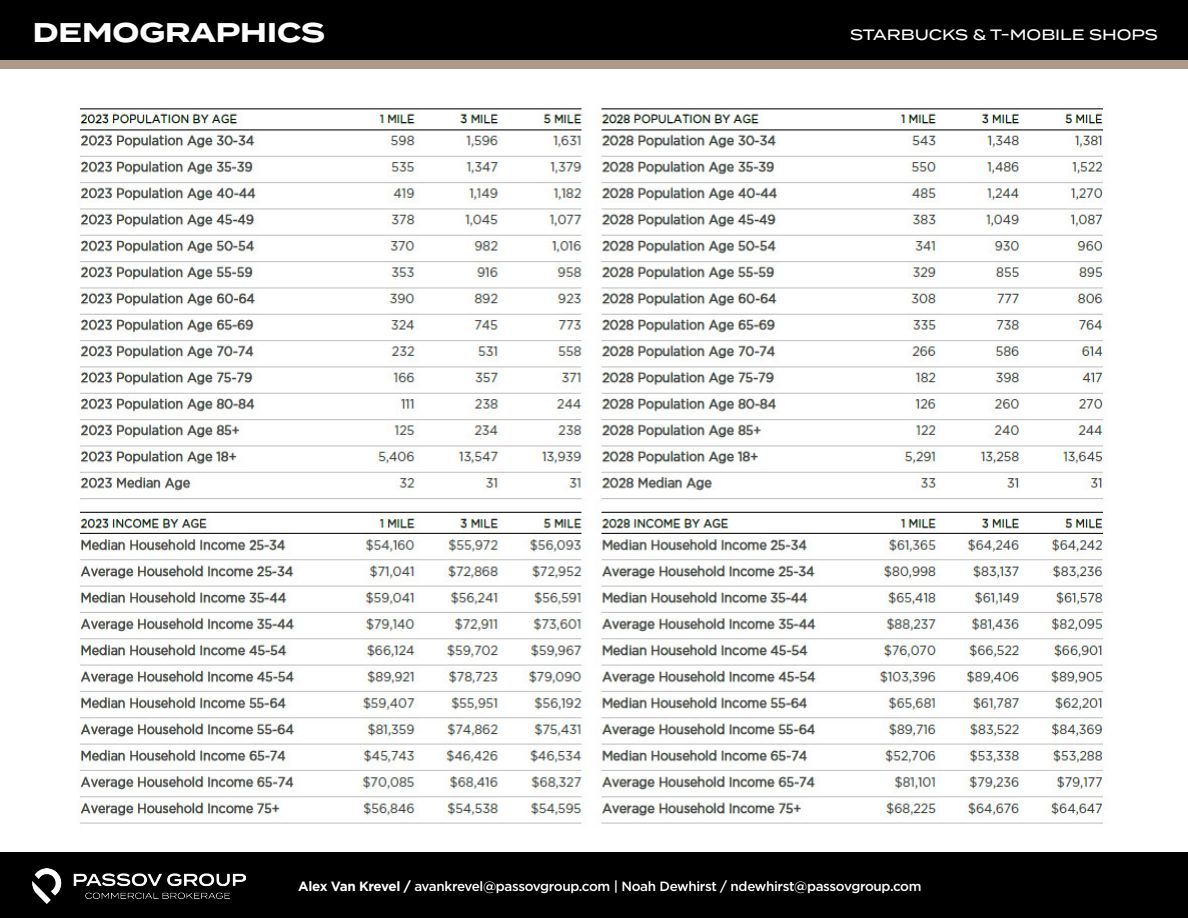
<style>
.page{position:relative;width:1188px;height:918px;background:#fff}
.page>*{position:absolute;margin:0;border:0;box-sizing:border-box;transform-origin:0 0}
.t1{font:700 27px "Termina";color:#fff}
.t2{font:500 15px "Termina";color:#fff}
.t3{font:500 13.5px "Gotham";letter-spacing:-.025em;color:#fff}
.s1{font-weight:700}
</style>
<div class="page">
<div style="left:0;top:852px;width:1188px;height:66px;background:#000"></div>
<div style="left:0;top:5px;width:1188px;height:64px;background:#ad998a"></div>
<div style="left:0;top:0;width:1188px;height:60px;background:#000"></div>
<img style="left:33px;top:869px;width:212px;height:35px">
<img style="left:78px;top:108px;width:1030px;height:716px">
<h1 class="t1" style="left:33px;top:12px;width:294px">DEMOGRAPHICS</h1>
<p class="t2" style="left:850px;top:23px;width:309px">STARBUCKS &amp; T-MOBILE SHOPS</p>
<p class="t3" style="left:298px;top:877px;width:625px"><span class="s1">Alex Van Krevel /</span> avankrevel@passovgroup.com | Noah Dewhirst / ndewhirst@passovgroup.com</p>
</div>
